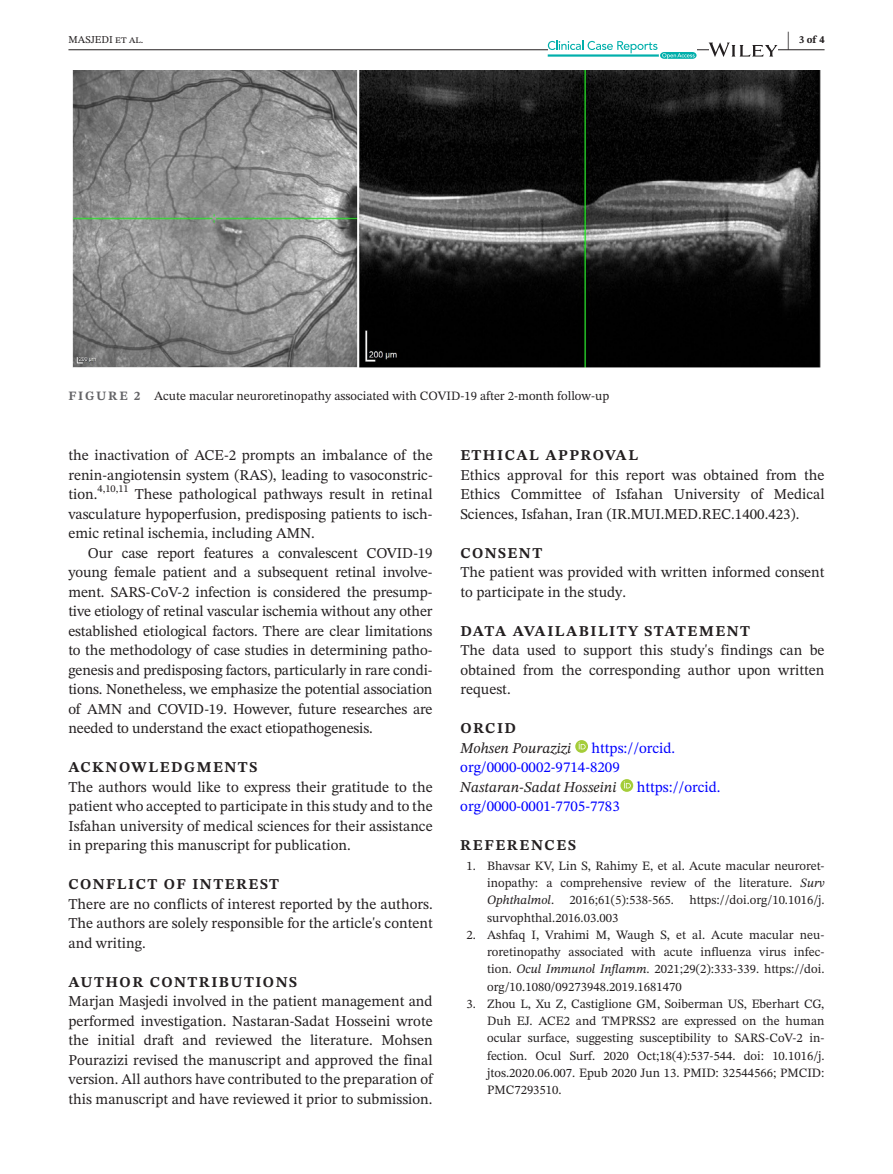
<style>
.page{position:relative;width:893px;height:1174px;background:#fff}
.page>*{position:absolute;margin:0;border:0;box-sizing:border-box;transform-origin:0 0}
.t1{font:700 21px "STIX Two Text";color:#231f20;scale:.42 1}
.t2{font:15px/19.5px "STIX Two Text";color:#231f20;text-align:justify}
.t3{font:700 15px "STIX Two Text";letter-spacing:.1em;color:#231f20}
.t4{font:15px/19.5px "STIX Two Text";color:#00f}
.t5{font:italic 15px "STIX Two Text";color:#231f20}
.t6{font:12.75px/17.2px "STIX Two Text";color:#231f20;text-align:justify}
.t7{font:10.5px "STIX Two Text";color:#231f20}
.t8{font:700 10.5px "STIX Two Text";color:#231f20}
.s1{font-weight:700;color:#636366}
.s2{font-style:italic}
</style>
<div class="page">
<hr style="left:68px;top:49px;width:756px;height:1px;background:#231f20">
<svg style="left:548px;top:41px;width:148px;height:18px"></svg>
<svg style="left:709px;top:43px;width:68px;height:14px"></svg>
<svg style="left:575px;top:740px;width:13px;height:13px"></svg>
<svg style="left:579px;top:742px;width:7px;height:7px"></svg>
<svg style="left:620px;top:779px;width:13px;height:13px"></svg>
<svg style="left:624px;top:781px;width:7px;height:7px"></svg>
<img style="left:72px;top:70px;width:749px;height:298px">
<h1 class="t1" style="left:787px;top:24px;width:8px">|</h1>
<p class="t7" style="left:68px;top:32px;width:77px">MASJEDI et al.</p>
<p class="t8" style="left:799px;top:32px;width:27px">3 of 4</p>
<p class="t6" style="left:68px;top:387px;width:542px"><span class="s1">FIGURE 2</span> Acute macular neuroretinopathy associated with COVID-19 after 2-month follow-up</p>
<p class="t2" style="left:68px;top:445px;width:366px">the inactivation of ACE-2 prompts an imbalance of the renin-angiotensin system (RAS), leading to vasoconstric&shy;tion.</p>
<p class="t7" style="left:97px;top:481px;width:33px">4,10,11</p>
<p class="t2" style="left:68px;top:484px;width:366px;text-indent:66px">These pathological pathways result in retinal vasculature hypoperfusion, predisposing patients to isch&shy;emic retinal ischemia, including AMN.</p>
<p class="t2" style="left:68px;top:543px;width:366px;text-indent:20px">Our case report features a convalescent COVID-19 young female patient and a subsequent retinal involve&shy;ment. SARS-CoV-2 infection is considered the presump&shy;tive etiology of retinal vascular ischemia without any other established etiological factors. There are clear limitations to the methodology of case studies in determining patho&shy;genesis and predisposing factors, particularly in rare condi&shy;tions. Nonetheless, we emphasize the potential association of AMN and COVID-19. However, future researches are needed to understand the exact etiopathogenesis.</p>
<p class="t3" style="left:68px;top:756px;width:190px">ACKNOWLEDGMENTS</p>
<p class="t2" style="left:68px;top:777px;width:366px">The authors would like to express their gratitude to the patient who accepted to participate in this study and to the Isfahan university of medical sciences for their assistance in preparing this manuscript for publication.</p>
<p class="t3" style="left:68px;top:873px;width:212px">CONFLICT OF INTEREST</p>
<p class="t2" style="left:68px;top:894px;width:366px">There are no conflicts of interest reported by the authors.<br>The authors are solely responsible for the article's content and writing.</p>
<p class="t3" style="left:69px;top:971px;width:230px">AUTHOR CONTRIBUTIONS</p>
<p class="t2" style="left:68px;top:991px;width:366px">Marjan Masjedi involved in the patient management and performed investigation. Nastaran-Sadat Hosseini wrote the initial draft and reviewed the literature. Mohsen Pourazizi revised the manuscript and approved the final version. All authors have contributed to the preparation of this manuscript and have reviewed it prior to submission.</p>
<p class="t3" style="left:460px;top:444px;width:179px">ETHICAL APPROVAL</p>
<p class="t2" style="left:460px;top:465px;width:366px">Ethics approval for this report was obtained from the Ethics Committee of Isfahan University of Medical Sciences, Isfahan, Iran (IR.MUI.MED.REC.1400.423).</p>
<p class="t3" style="left:460px;top:542px;width:83px">CONSENT</p>
<p class="t2" style="left:460px;top:562px;width:366px">The patient was provided with written informed consent to participate in the study.</p>
<p class="t3" style="left:460px;top:620px;width:291px">DATA AVAILABILITY STATEMENT</p>
<p class="t2" style="left:460px;top:640px;width:366px">The data used to support this study's findings can be obtained from the corresponding author upon written request.</p>
<p class="t3" style="left:460px;top:717px;width:57px">ORCID</p>
<p class="t5" style="left:460px;top:737px;width:113px">Mohsen Pourazizi</p>
<p class="t4" style="left:460px;top:738px;width:216px;text-indent:131px">https://orcid. org/0000-0002-9714-8209</p>
<p class="t5" style="left:460px;top:776px;width:158px">Nastaran-Sadat Hosseini</p>
<p class="t4" style="left:637px;top:777px;width:85px">https://orcid.</p>
<p class="t4" style="left:460px;top:796px;width:161px">org/0000-0001-7705-7783</p>
<p class="t3" style="left:460px;top:834px;width:117px">REFERENCES</p>
<p class="t6" style="left:487px;top:857px;width:339px;text-indent:-21px">1. Bhavsar KV, Lin S, Rahimy E, et al. Acute macular neuroret&shy;inopathy: a comprehensive review of the literature. <span class="s2">Surv Ophthalmol</span>. 2016;61(5):538-565. https://doi.org/10.1016/j. survophthal.2016.03.003</p>
<p class="t6" style="left:487px;top:926px;width:339px;text-indent:-20px">2. Ashfaq I, Vrahimi M, Waugh S, et al. Acute macular neu&shy;roretinopathy associated with acute influenza virus infec&shy;tion. <span class="s2">Ocul Immunol Inflamm</span>. 2021;29(2):333-339. https://doi. org/10.1080/09273948.2019.1681470</p>
<p class="t6" style="left:487px;top:995px;width:339px;text-indent:-21px">3. Zhou L, Xu Z, Castiglione GM, Soiberman US, Eberhart CG, Duh EJ. ACE2 and TMPRSS2 are expressed on the human ocular surface, suggesting susceptibility to SARS-CoV-2 in&shy;fection. Ocul Surf. 2020 Oct;18(4):537-544. doi: 10.1016/j. jtos.2020.06.007. Epub 2020 Jun 13. PMID: 32544566; PMCID:<br>PMC7293510.</p>
</div>
